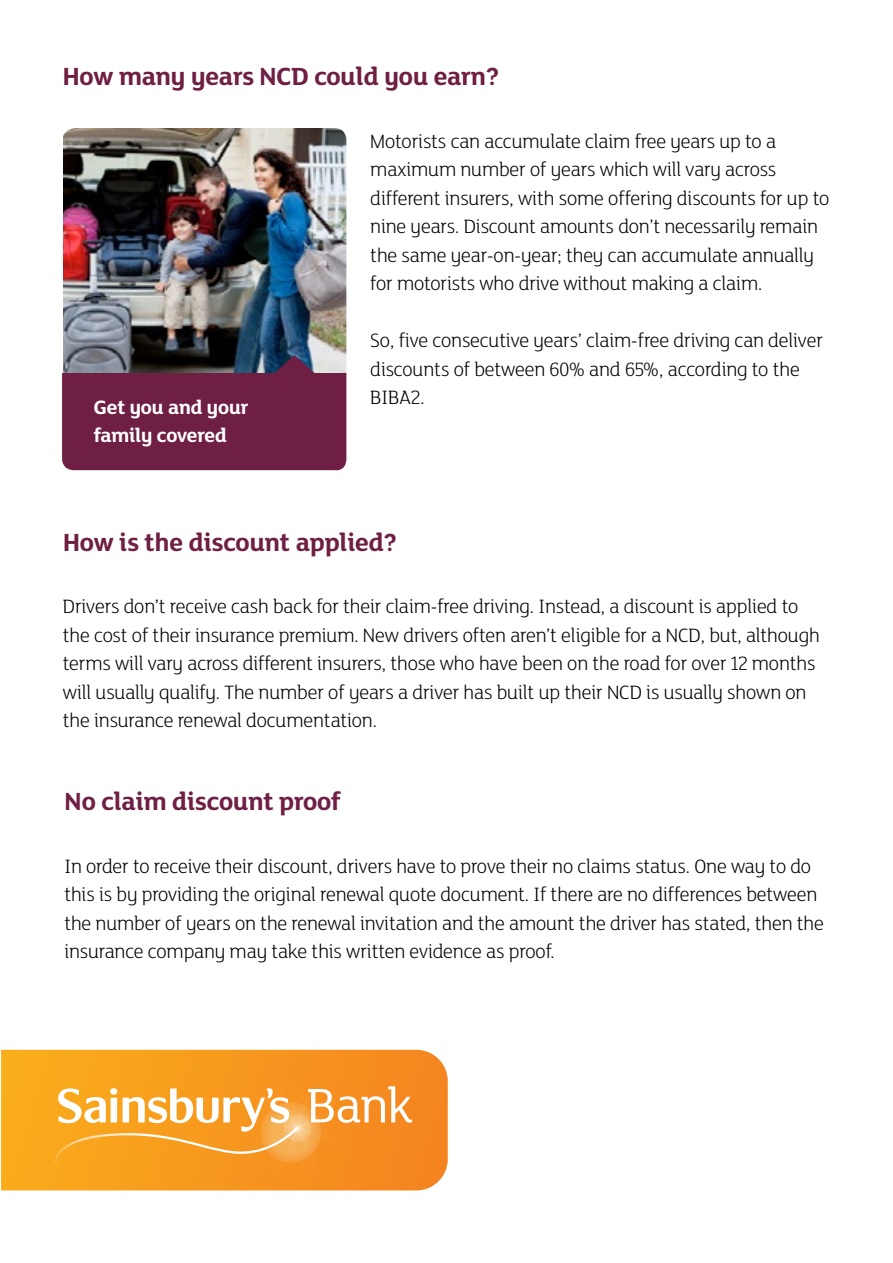
<style>
.page{position:relative;width:893px;height:1263px;background:#fff}
.page>*{position:absolute;margin:0;border:0;box-sizing:border-box;transform-origin:0 0}
.t1{font:700 27px "Mary Ann BETA";color:#6f1f44}
.t2{font:300 21px/28.5px "Mary Ann BETA";color:#000}
.t3{font:700 21px/28.5px "Mary Ann BETA";letter-spacing:-.005em;color:#fff}
</style>
<div class="page">
<svg style="left:1px;top:1050px;width:447px;height:140px;background:#f79a20"></svg>
<svg style="left:55px;top:1077px;width:357px;height:88px;background:#f8aa45"></svg>
<img style="left:62px;top:128px;width:285px;height:343px">
<svg style="left:270px;top:355px;width:49px;height:86px;background:#69274b"></svg>
<p class="t1" style="left:63px;top:58px;width:438px">How many years NCD could you earn?</p>
<p class="t3" style="left:94px;top:392px;width:156px">Get you and your family covered</p>
<p class="t2" style="left:370px;top:126px;width:460px">Motorists can accumulate claim free years up to a maximum number of years which will vary across different insurers, with some offering discounts for up to nine years. Discount amounts don’t necessarily remain the same year-on-year; they can accumulate annually for motorists who drive without making a claim.</p>
<p class="t2" style="left:370px;top:326px;width:454px">So, five consecutive years’ claim-free driving can deliver discounts of between 60% and 65%, according to the<br>BIBA2.</p>
<p class="t1" style="left:63px;top:523px;width:335px">How is the discount applied?</p>
<p class="t2" style="left:63px;top:592px;width:758px">Drivers don’t receive cash back for their claim-free driving. Instead, a discount is applied to the cost of their insurance premium. New drivers often aren’t eligible for a NCD, but, although terms will vary across different insurers, those who have been on the road for over 12 months will usually qualify. The number of years a driver has built up their NCD is usually shown on the insurance renewal documentation.</p>
<p class="t1" style="left:65px;top:783px;width:277px">No claim discount proof</p>
<p class="t2" style="left:64px;top:851px;width:761px">In order to receive their discount, drivers have to prove their no claims status. One way to do this is by providing the original renewal quote document. If there are no differences between the number of years on the renewal invitation and the amount the driver has stated, then the insurance company may take this written evidence as proof.</p>
</div>
